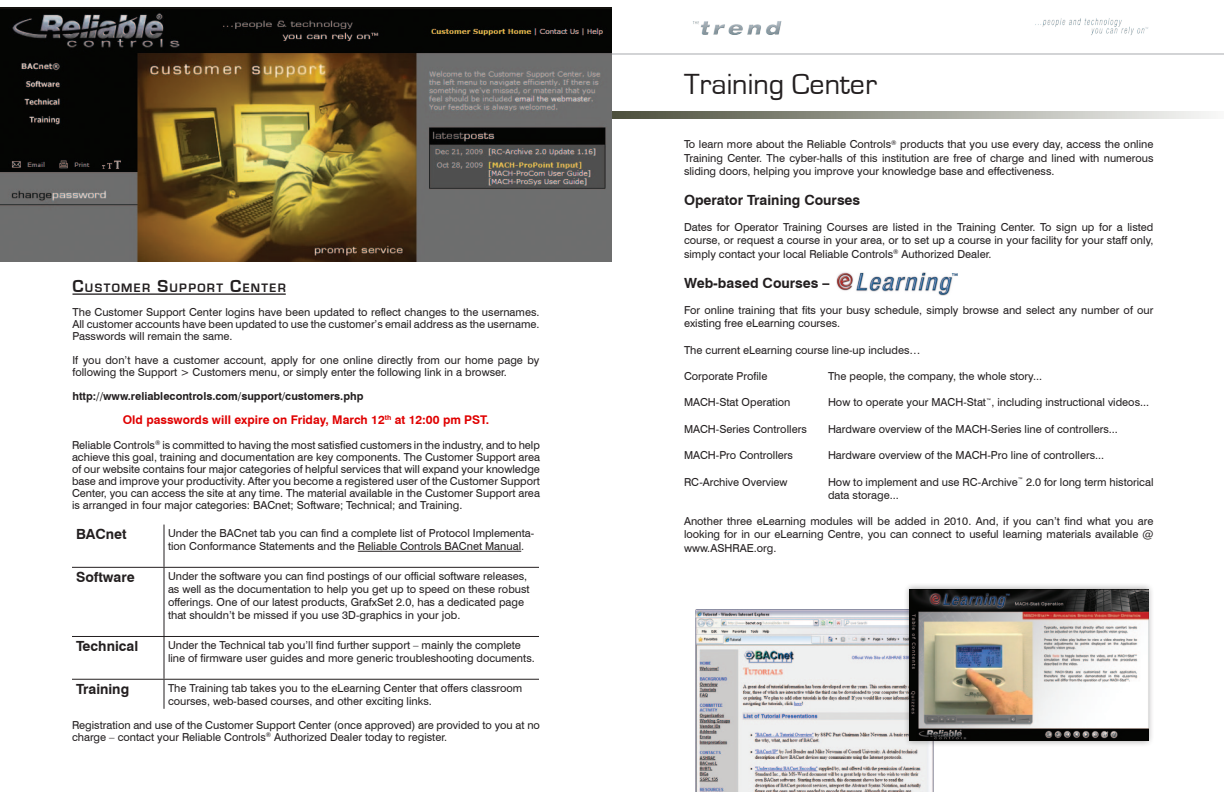
<style>
.page{position:relative;width:1224px;height:792px;background:#fff}
.page>*{position:absolute;margin:0;border:0;box-sizing:border-box;transform-origin:0 0}
.t1{font:30px "Eurostile";color:#231f20}
.t2{font:700 14px "Swiss 721 BT";color:#231f20}
.t3{font:700 12.6px "Eurostile";letter-spacing:.105em;color:#231f20}
.t4{font:700 12px "Swiss 721 BT";color:#e00000}
.t5{font:11px/13.2px "Swiss 721 BT";color:#231f20}
.t6{font:700 11px "Swiss 721 BT";color:#231f20}
.s1{font-size:18px}
</style>
<div class="page">
<hr style="left:0;top:53px;width:1224px;height:1px;background:#a8a9ad">
<img style="left:693px;top:21px;width:89px;height:14px">
<img style="left:1035px;top:18px;width:114px;height:17px">
<svg style="left:612px;top:112px;width:599px;height:7px;background:#a0a298"></svg>
<img style="left:695px;top:609px;width:239px;height:183px">
<div style="left:903px;top:583px;width:252px;height:164px;background:#231f20;opacity:.4"></div>
<img style="left:910px;top:589px;width:238px;height:152px">
<img style="left:836px;top:272px;width:122px;height:24px">
<img style="left:0;top:7px;width:612px;height:255px">
<hr style="left:72px;top:293px;width:214px;height:2px;background:#231f20">
<hr style="left:164px;top:525px;width:1px;height:42px;background:#231f20">
<hr style="left:72px;top:567px;width:92px;height:1px;background:#231f20">
<hr style="left:164px;top:567px;width:375px;height:1px;background:#231f20">
<hr style="left:164px;top:568px;width:1px;height:68px;background:#231f20">
<hr style="left:72px;top:636px;width:92px;height:1px;background:#231f20">
<hr style="left:164px;top:636px;width:375px;height:1px;background:#231f20">
<hr style="left:164px;top:637px;width:1px;height:42px;background:#231f20">
<hr style="left:72px;top:679px;width:92px;height:1px;background:#231f20">
<hr style="left:164px;top:679px;width:375px;height:1px;background:#231f20">
<svg style="left:164px;top:680px;width:1px;height:29px"></svg>
<hr style="left:358px;top:551px;width:163px;height:1px;background:#231f20">
<p class="t3" style="left:72px;top:281px;width:215px"><span class="s1">C</span>USTOMER <span class="s1">S</span>UPPORT <span class="s1">C</span>ENTER</p>
<p class="t5" style="left:72px;top:306px;width:469px;line-height:12px;text-align:justify">The Customer Support Center logins have been updated to reflect changes to the usernames.<br>All customer accounts have been updated to use the customer’s email address as the username.<br>Passwords will remain the same.</p>
<p class="t5" style="left:72px;top:354px;width:469px;line-height:12px">If you don’t have a customer account, apply for one online directly from our home page by following the Support &gt; Customers menu, or simply enter the following link in a browser.</p>
<p class="t6" style="left:72px;top:390px;width:293px">http://www.reliablecontrols.com/support/customers.php</p>
<p class="t4" style="left:123px;top:413px;width:368px">Old passwords will expire on Friday, March 12<sup>th</sup> at 12:00 pm PST.</p>
<p class="t5" style="left:72px;top:439px;width:470px;line-height:12px;text-align:justify">Reliable Controls<sup>®</sup> is committed to having the most satisfied customers in the industry, and to help achieve this goal, training and documentation are key components. The Customer Support area of our website contains four major categories of helpful services that will expand your knowledge base and improve your productivity. After you become a registered user of the Customer Support Center, you can access the site at any time. The material available in the Customer Support area is arranged in four major categories: BACnet; Software; Technical; and Training.</p>
<p class="t2" style="left:76px;top:526px;width:52px">BACnet</p>
<p class="t5" style="left:168px;top:526px;width:368px">Under the BACnet tab you can find a complete list of Protocol Implementa&shy;tion Conformance Statements and the Reliable Controls BACnet Manual.</p>
<p class="t2" style="left:76px;top:568px;width:60px">Software</p>
<p class="t5" style="left:168px;top:569px;width:363px">Under the software you can find postings of our official software releases, as well as the documentation to help you get up to speed on these robust offerings. One of our latest products, GrafxSet 2.0, has a dedicated page that shouldn’t be missed if you use 3D-graphics in your job.</p>
<p class="t2" style="left:76px;top:638px;width:64px">Technical</p>
<p class="t5" style="left:168px;top:638px;width:368px">Under the Technical tab you’ll find further support – mainly the complete line of firmware user guides and more generic troubleshooting documents.</p>
<p class="t2" style="left:76px;top:680px;width:55px">Training</p>
<p class="t5" style="left:168px;top:681px;width:356px">The Training tab takes you to the eLearning Center that offers classroom courses, web-based courses, and other exciting links.</p>
<p class="t5" style="left:72px;top:719px;width:469px;line-height:12px">Registration and use of the Customer Support Center (once approved) are provided to you at no charge – contact your Reliable Controls<sup>®</sup> Authorized Dealer today to register.</p>
<p class="t1" style="left:684px;top:67px;width:194px">Training Center</p>
<p class="t5" style="left:684px;top:138px;width:471px;text-align:justify">To learn more about the Reliable Controls<sup>®</sup> products that you use every day, access the online Training Center. The cyber-halls of this institution are free of charge and lined with numerous sliding doors, helping you improve your knowledge base and effectiveness.</p>
<p class="t2" style="left:684px;top:191px;width:178px">Operator Training Courses</p>
<p class="t5" style="left:684px;top:221px;width:471px;text-align:justify">Dates for Operator Training Courses are listed in the Training Center. To sign up for a listed course, or request a course in your area, or to set up a course in your facility for your staff only, simply contact your local Reliable Controls<sup>®</sup> Authorized Dealer.</p>
<p class="t2" style="left:684px;top:274px;width:147px">Web-based Courses –</p>
<p class="t5" style="left:684px;top:303px;width:471px">For online training that fits your busy schedule, simply browse and select any number of our existing free eLearning courses.</p>
<p class="t5" style="left:684px;top:343px;width:238px">The current eLearning course line-up includes…</p>
<p class="t5" style="left:684px;top:369px;width:85px">Corporate Profile</p>
<p class="t5" style="left:828px;top:369px;width:216px">The people, the company, the whole story...</p>
<p class="t5" style="left:684px;top:396px;width:108px">MACH-Stat Operation</p>
<p class="t5" style="left:828px;top:396px;width:323px">How to operate your MACH-Stat<sup>™</sup>, including instructional videos...</p>
<p class="t5" style="left:684px;top:422px;width:124px">MACH-Series Controllers</p>
<p class="t5" style="left:828px;top:422px;width:291px">Hardware overview of the MACH-Series line of controllers...</p>
<p class="t5" style="left:684px;top:449px;width:111px">MACH-Pro Controllers</p>
<p class="t5" style="left:828px;top:449px;width:278px">Hardware overview of the MACH-Pro line of controllers...</p>
<p class="t5" style="left:684px;top:475px;width:105px">RC-Archive Overview</p>
<p class="t5" style="left:828px;top:475px;width:327px">How to implement and use RC-Archive<sup>™</sup> 2.0 for long term historical</p>
<p class="t5" style="left:828px;top:488px;width:72px">data storage...</p>
<p class="t5" style="left:684px;top:515px;width:471px;text-align:justify">Another three eLearning modules will be added in 2010. And, if you can’t find what you are looking for in our eLearning Centre, you can connect to useful learning materials available @ www.ASHRAE.org.</p>
</div>
